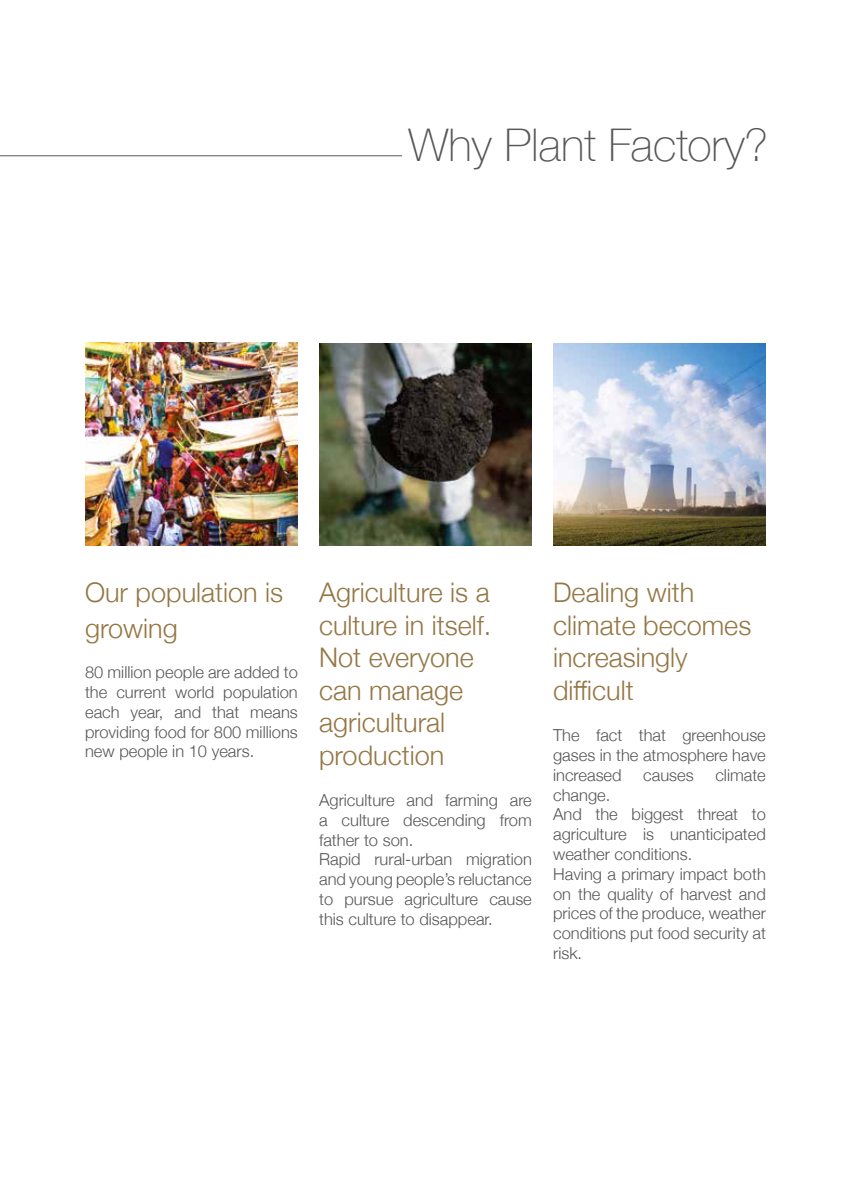
<style>
.page{position:relative;width:851px;height:1191px;background:#fff}
.page>*{position:absolute;margin:0;border:0;box-sizing:border-box;transform-origin:0 0}
.t1{font:100 45px "Helvetica Neue";color:#575756}
.t2{font:300 27px/32.4px "Helvetica Neue";color:#967745}
.t3{font:300 16.5px/19.8px "Helvetica Neue";color:#575756;text-align:justify}
</style>
<div class="page">
<hr style="left:0;top:155px;width:402px;height:1px;background:#575756">
<img style="left:86px;top:342px;width:212px;height:203px">
<img style="left:553px;top:343px;width:212px;height:202px">
<img style="left:319px;top:343px;width:212px;height:202px">
<h1 class="t1" style="left:408px;top:110px;width:361px">Why Plant Factory?</h1>
<h2 class="t2" style="left:85px;top:573px;width:200px;line-height:36px">Our population is growing</h2>
<p class="t3" style="left:85px;top:661px;width:214px">80 million people are added to the current world population each year, and that means providing food for 800 millions new people in 10 years.</p>
<h2 class="t2" style="left:319px;top:574px;width:174px">Agriculture is a culture in itself.<br>Not everyone can manage agricultural production</h2>
<p class="t3" style="left:319px;top:789px;width:214px;text-align:left">Agriculture and farming are a culture descending from father to son.<br>Rapid rural-urban migration and young people’s reluctance to pursue agriculture cause this culture to disappear.</p>
<h2 class="t2" style="left:553px;top:574px;width:200px">Dealing with climate becomes increasingly difficult</h2>
<p class="t3" style="left:553px;top:724px;width:214px">The fact that greenhouse gases in the atmosphere have increased</p>
<p class="t3" style="left:643px;top:763px;width:52px">causes</p>
<p class="t3" style="left:715px;top:763px;width:52px">climate</p>
<p class="t3" style="left:553px;top:783px;width:214px;text-align:left">change.<br>And the biggest threat to agriculture is unanticipated weather conditions.<br>Having a primary impact both on the quality of harvest and prices of the produce, weather conditions put food security at risk.</p>
</div>
